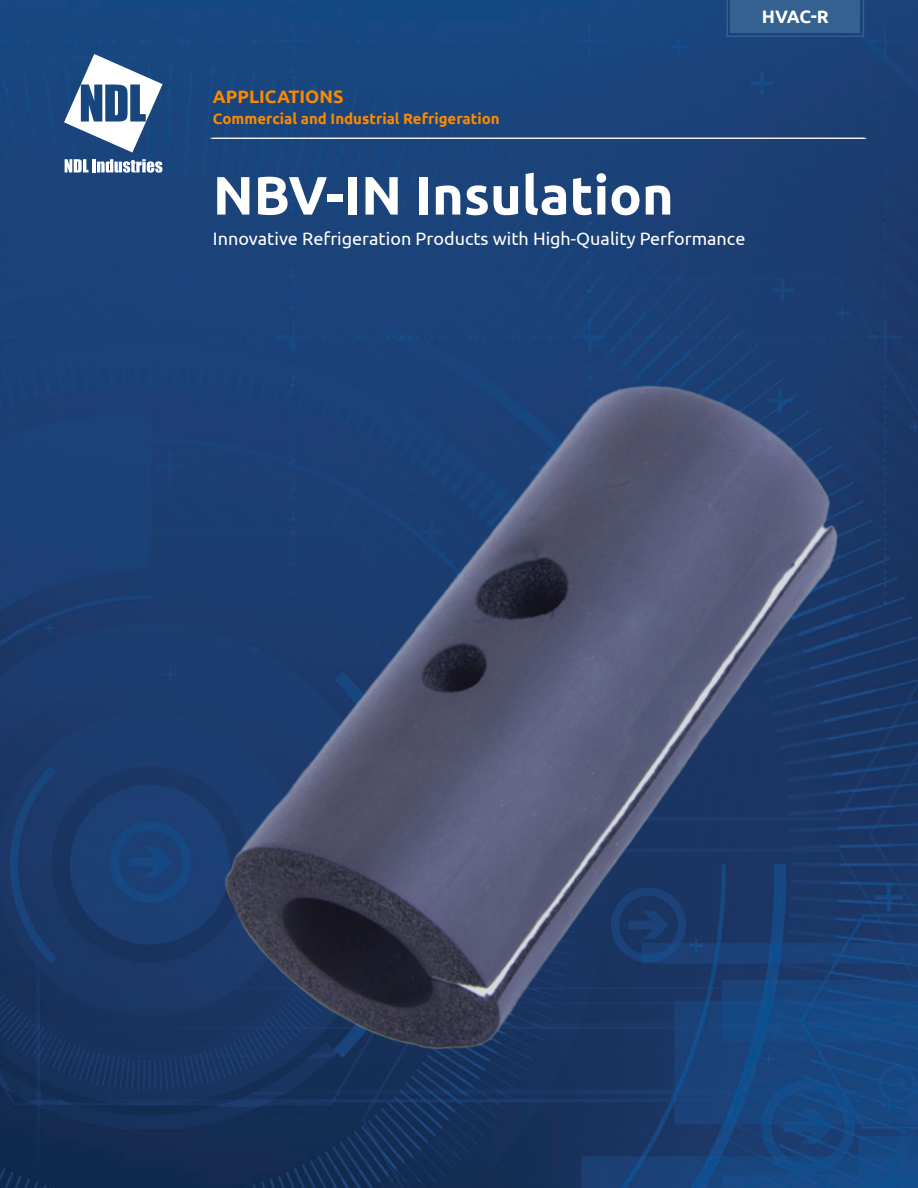
<style>
.page{position:relative;width:918px;height:1188px;background:#fff}
.page>*{position:absolute;margin:0;border:0;box-sizing:border-box;transform-origin:0 0}
.t1{font:700 54px "Ubuntu";color:#fff}
.t2{font:18px "Ubuntu";color:#fff}
.t3{font:700 18px "Ubuntu";color:#fa8900}
.t4{font:700 18px "Ubuntu";color:#fff}
.t5{font:700 15px "Ubuntu";color:#fa8900}
</style>
<div class="page">
<img style="left:0;top:0;width:918px;height:1188px">
<hr style="left:211px;top:138px;width:653px;height:1px;background:#fff">
<svg style="left:64px;top:54px;width:99px;height:99px"></svg>
<svg style="left:65px;top:159px;width:24px;height:13px"></svg>
<hr style="left:92px;top:159px;width:4px;height:13px;background:#fff">
<svg style="left:97px;top:159px;width:65px;height:14px"></svg>
<hr style="left:213px;top:138px;width:653px;height:1px;background:#fff">
<img style="left:213px;top:365px;width:651px;height:732px">
<div style="left:145px;top:83px;width:11px;height:9px;background:#fff;border-radius:50%"></div>
<svg style="left:726px;top:0;width:139px;height:38px;background:#2f5b8b"></svg>
<div style="left:760px;top:9px;width:71px;height:20px;background:#34618f"></div>
<p class="t4" style="left:762px;top:6px;width:69px">HVAC-R</p>
<p class="t3" style="left:213px;top:85px;width:132px">APPLICATIONS</p>
<p class="t5" style="left:213px;top:109px;width:288px">Commercial and Industrial Refrigeration</p>
<p class="t1" style="left:213px;top:163px;width:462px">NBV-IN Insulation</p>
<p class="t2" style="left:213px;top:227px;width:534px">Innovative Refrigeration Products with High-Quality Performance</p>
</div>
